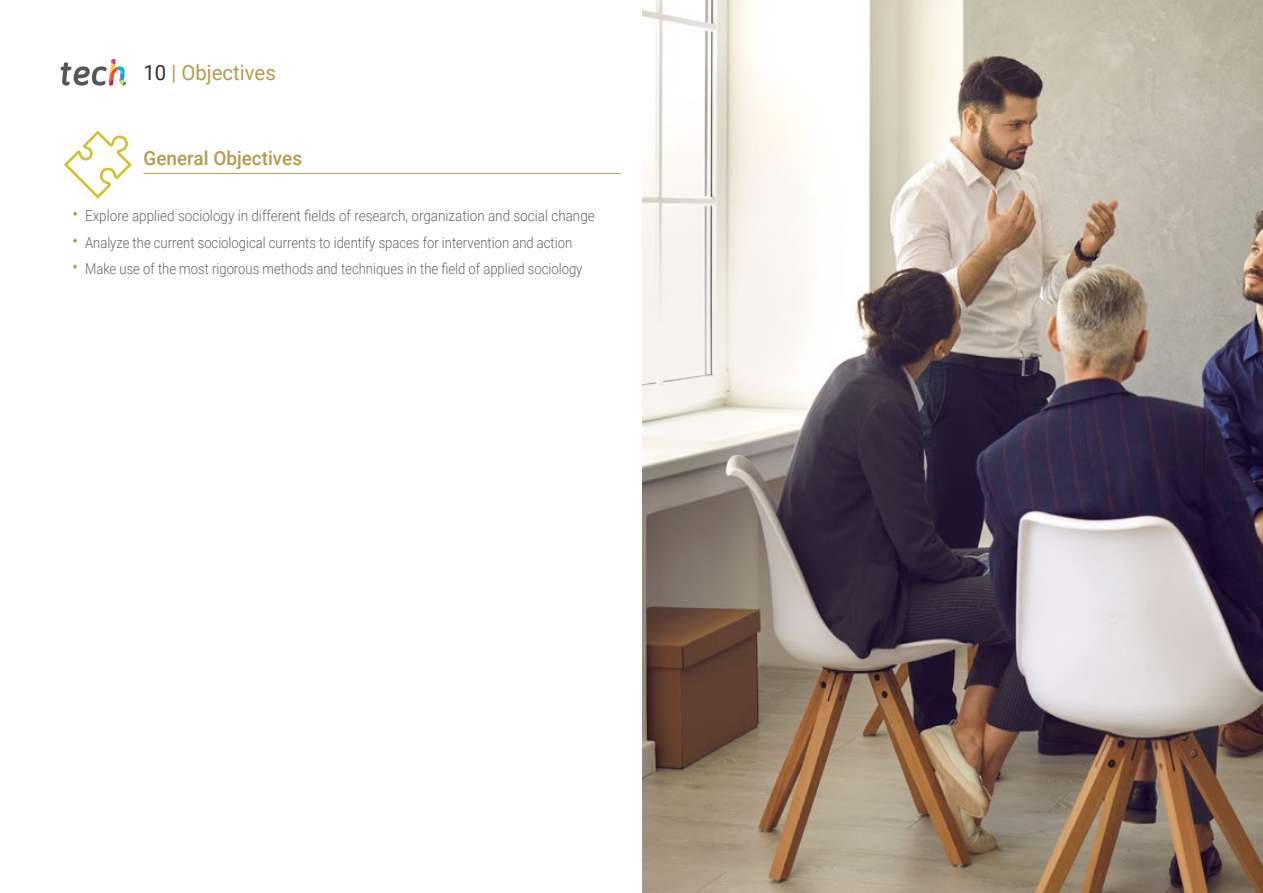
<style>
.page{position:relative;width:1263px;height:893px;background:#fff}
.page>*{position:absolute;margin:0;border:0;box-sizing:border-box;transform-origin:0 0}
.t1{font:21px "Roboto";color:#b49c4b}
.t2{font:500 19.5px "Roboto";color:#b49c4b}
.t3{font:300 15px/26.7px "Roboto";color:#61646a;scale:.9 1}
.s1{color:#312e20}
</style>
<div class="page">
<hr style="left:144px;top:173px;width:477px;height:1px;background:#b49c4b">
<svg style="left:64px;top:130px;width:68px;height:69px"></svg>
<img style="left:642px;top:0;width:621px;height:893px">
<svg style="left:61px;top:59px;width:65px;height:27px"></svg>
<h1 class="t1" style="left:144px;top:57px;width:134px"><span class="s1">10</span> | Objectives</h1>
<h2 class="t2" style="left:144px;top:144px;width:160px">General Objectives</h2>
<p class="t3" style="left:85px;top:202px;width:568px">Explore applied sociology in different fields of research, organization and social change<br>Analyze the current sociological currents to identify spaces for intervention and action<br>Make use of the most rigorous methods and techniques in the field of applied sociology</p>
</div>
